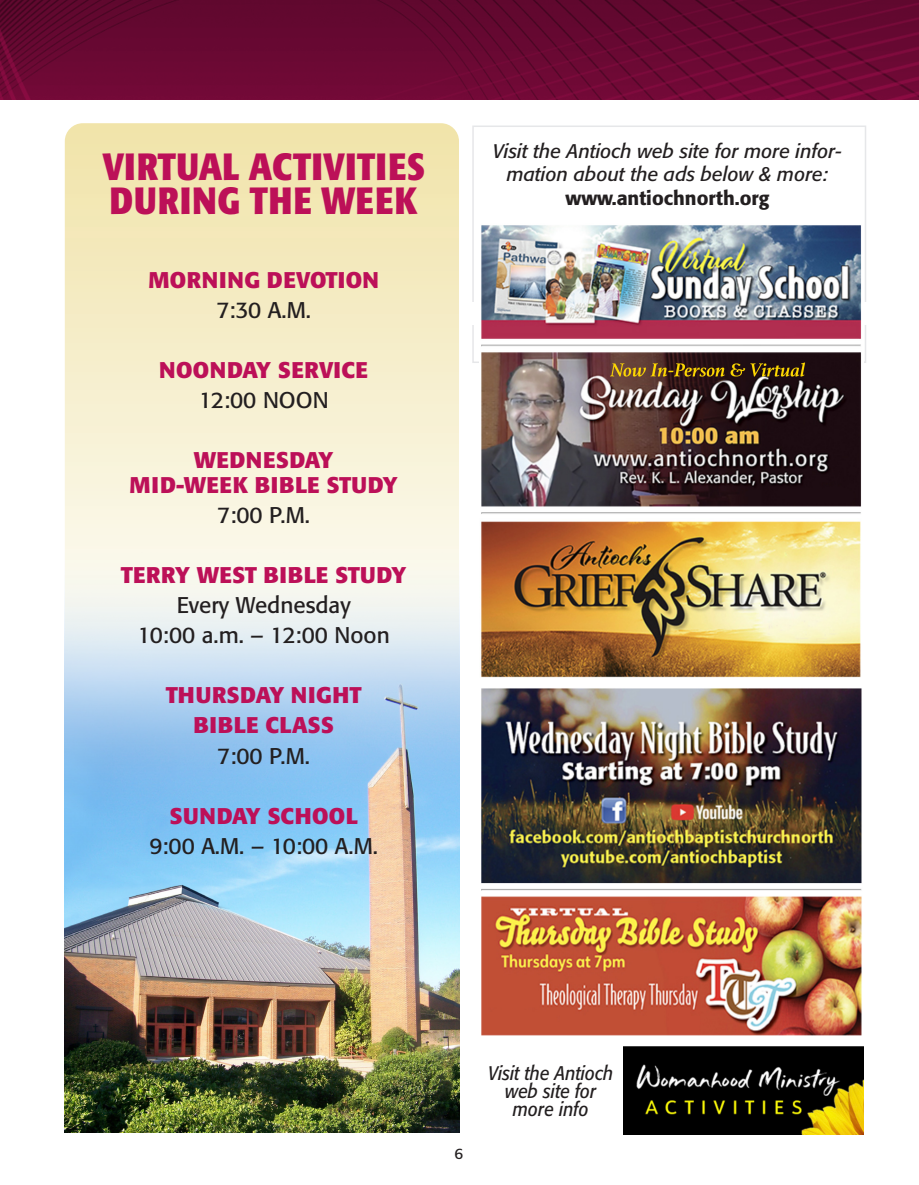
<style>
.page{position:relative;width:919px;height:1185px;background:#fff}
.page>*{position:absolute;margin:0;border:0;box-sizing:border-box;transform-origin:0 0}
.t1{font:700 condensed 37.5px "Formata";letter-spacing:.01em;color:#bc1058}
.t2{font:700 condensed 37.5px "Formata";letter-spacing:.03em;color:#bc1058}
.t3{font:700 22.5px "Formata";letter-spacing:.02em;color:#bc1058}
.t4{font:22.5px "Formata";color:#231f20}
.t5{font:700 22.5px "Formata";color:#bc1058}
.t6{font:italic 19.5px/23.4px "Formata";color:#231f20;text-align:center}
.t7{font:italic 19.5px/18px "Formata";color:#231f20;text-align:center;scale:.9 1}
.t8{font:500 19.5px "Formata";color:#231f20}
.t9{font:15px "Formata";color:#231f20}
</style>
<div class="page">
<img style="left:0;top:0;width:919px;height:99px">
<svg style="left:65px;top:123px;width:394px;height:259px"></svg>
<div style="left:472px;top:125px;width:394px;height:238px;border:2px solid #e6e7e9"></div>
<div style="left:459px;top:302px;width:414px;height:22px;background:#fff"></div>
<img style="left:479px;top:223px;width:385px;height:455px">
<img style="left:481px;top:688px;width:381px;height:348px">
<img style="left:65px;top:382px;width:394px;height:750px">
<img style="left:623px;top:1046px;width:241px;height:88px">
<p class="t1" style="left:102px;top:143px;width:324px">VIRTUAL ACTIVITIES</p>
<p class="t2" style="left:110px;top:177px;width:309px">DURING THE WEEK</p>
<p class="t3" style="left:148px;top:265px;width:232px">MORNING DEVOTION</p>
<p class="t4" style="left:216px;top:296px;width:96px">7:30 A.M.</p>
<p class="t3" style="left:159px;top:355px;width:211px">NOONDAY SERVICE</p>
<p class="t4" style="left:199px;top:386px;width:131px">12:00 NOON</p>
<p class="t3" style="left:194px;top:445px;width:141px">WEDNESDAY</p>
<p class="t3" style="left:130px;top:471px;width:270px">MID-WEEK BIBLE STUDY</p>
<p class="t4" style="left:217px;top:501px;width:94px">7:00 P.M.</p>
<p class="t5" style="left:121px;top:561px;width:287px">TERRY WEST BIBLE STUDY</p>
<p class="t4" style="left:177px;top:591px;width:175px">Every Wednesday</p>
<p class="t4" style="left:138px;top:621px;width:254px">10:00 a.m. – 12:00 Noon</p>
<p class="t3" style="left:166px;top:681px;width:198px">THURSDAY NIGHT</p>
<p class="t3" style="left:194px;top:711px;width:142px">BIBLE CLASS</p>
<p class="t4" style="left:217px;top:741px;width:94px">7:00 P.M.</p>
<p class="t3" style="left:169px;top:801px;width:190px">SUNDAY SCHOOL</p>
<p class="t4" style="left:149px;top:831px;width:230px">9:00 A.M. – 10:00 A.M.</p>
<p class="t6" style="left:493px;top:139px;width:350px">Visit the Antioch web site for more infor&shy;mation about the ads below &amp; more:</p>
<p class="t8" style="left:565px;top:186px;width:205px">www.antiochnorth.org</p>
<p class="t9" style="left:455px;top:1144px;width:10px">6</p>
<p class="t7" style="left:488px;top:1063px;width:140px">Visit the Antioch web site for more info</p>
</div>
